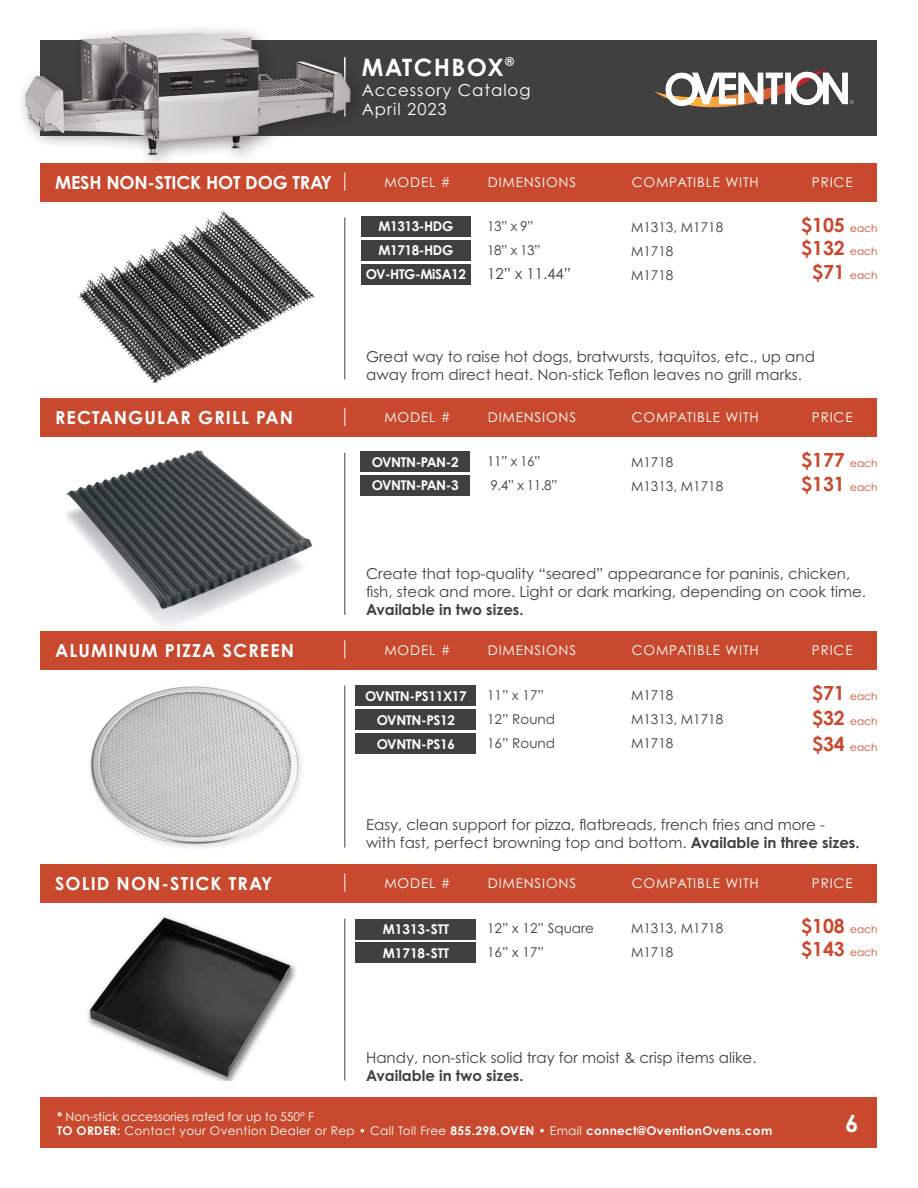
<style>
.page{position:relative;width:918px;height:1188px;background:#fff}
.page>*{position:absolute;margin:0;border:0;box-sizing:border-box;transform-origin:0 0}
.t1{font:700 24px "Century Gothic Pro";letter-spacing:.06em;color:#fff}
.t2{font:700 19.5px "Century Gothic Pro";color:#c9492e}
.t3{font:700 18px "Century Gothic Pro";letter-spacing:.06em;color:#fff}
.t4{font:700 18px "Century Gothic Pro";letter-spacing:-.01em;color:#fff}
.t5{font:16.5px/19.8px "Century Gothic Pro";letter-spacing:.06em;color:#fff}
.t6{font:15px/18px "Century Gothic Pro";color:#404041}
.t7{font:700 15px "Century Gothic Pro";color:#404041}
.t8{font:13.5px "Century Gothic Pro";color:#404041}
.t9{font:13.5px "Century Gothic Pro";letter-spacing:.06em;color:#fff}
.t10{font:700 13.5px "Century Gothic Pro";letter-spacing:-.03em;color:#fff}
.t11{font:700 13.5px "Century Gothic Pro";color:#fff}
.t12{font:12px/14.4px "Century Gothic Pro";letter-spacing:.03em;color:#fff}
.t13{font:10.5px "Century Gothic Pro";color:#c9492e}
.s1{font-weight:400;font-size:10.5px}
.s2{font-weight:700;font-size:19.5px}
.s3{font-weight:700}
</style>
<div class="page">
<div style="left:40px;top:40px;width:838px;height:96px;background:#404041"></div>
<img style="left:654px;top:67px;width:200px;height:41px">
<div style="left:40px;top:1097px;width:838px;height:51px;background:#c9492e"></div>
<div style="left:16px;top:23px;width:353px;height:150px;background:#231f20;opacity:.5"></div>
<img style="left:16px;top:23px;width:342px;height:136px">
<img style="left:90px;top:686px;width:212px;height:162px">
<hr style="left:345px;top:686px;width:1px;height:162px;background:#404041">
<div style="left:40px;top:631px;width:838px;height:38px;background:#c9492e"></div>
<svg style="left:344px;top:641px;width:1px;height:18px"></svg>
<div style="left:356px;top:686px;width:120px;height:20px;background:#404041"></div>
<div style="left:356px;top:709px;width:120px;height:21px;background:#404041"></div>
<div style="left:356px;top:733px;width:120px;height:21px;background:#404041"></div>
<img style="left:79px;top:211px;width:236px;height:173px">
<hr style="left:345px;top:218px;width:1px;height:162px;background:#404041">
<div style="left:40px;top:163px;width:838px;height:38px;background:#c9492e"></div>
<svg style="left:344px;top:172px;width:1px;height:19px"></svg>
<div style="left:361px;top:216px;width:110px;height:21px;background:#404041"></div>
<div style="left:361px;top:240px;width:110px;height:21px;background:#404041"></div>
<img style="left:66px;top:450px;width:246px;height:178px">
<hr style="left:345px;top:453px;width:1px;height:162px;background:#404041">
<div style="left:40px;top:398px;width:838px;height:39px;background:#c9492e"></div>
<svg style="left:344px;top:408px;width:1px;height:18px"></svg>
<div style="left:360px;top:451px;width:110px;height:21px;background:#404041"></div>
<div style="left:360px;top:475px;width:110px;height:21px;background:#404041"></div>
<div style="left:361px;top:264px;width:110px;height:21px;background:#404041"></div>
<img style="left:87px;top:917px;width:209px;height:164px">
<hr style="left:345px;top:919px;width:1px;height:162px;background:#404041">
<div style="left:40px;top:864px;width:838px;height:38px;background:#c9492e"></div>
<svg style="left:344px;top:874px;width:1px;height:18px"></svg>
<div style="left:356px;top:919px;width:120px;height:21px;background:#404041"></div>
<div style="left:356px;top:942px;width:120px;height:21px;background:#404041"></div>
<h1 class="t1" style="left:362px;top:52px;width:154px">MATCHBOX<sup>®</sup></h1>
<p class="t5" style="left:362px;top:80px;width:170px">Accessory Catalog<br>April 2023</p>
<p class="t4" style="left:55px;top:171px;width:278px">MESH NON-STICK HOT DOG TRAY</p>
<p class="t9" style="left:384px;top:174px;width:67px">MODEL #</p>
<p class="t9" style="left:488px;top:174px;width:90px">DIMENSIONS</p>
<p class="t9" style="left:632px;top:174px;width:129px">COMPATIBLE WITH</p>
<p class="t9" style="left:812px;top:174px;width:42px">PRICE</p>
<p class="t2" style="left:801px;top:213px;width:78px">$105 <span class="s1">each</span></p>
<p class="t2" style="left:801px;top:236px;width:78px">$132 <span class="s1">each</span></p>
<p class="t13" style="left:812px;top:269px;width:67px"><span class="s2">$71</span> each</p>
<p class="t8" style="left:487px;top:218px;width:48px">13” x 9”</p>
<p class="t8" style="left:487px;top:242px;width:55px">18” x 13”</p>
<p class="t6" style="left:487px;top:264px;width:86px">12” x 11.44”</p>
<p class="t10" style="left:379px;top:218px;width:76px">M1313-HDG</p>
<p class="t10" style="left:379px;top:242px;width:76px">M1718-HDG</p>
<p class="t8" style="left:631px;top:219px;width:94px">M1313, M1718</p>
<p class="t8" style="left:631px;top:243px;width:44px">M1718</p>
<p class="t8" style="left:631px;top:267px;width:44px">M1718</p>
<p class="t10" style="left:366px;top:266px;width:102px">OV-HTG-MiSA12</p>
<p class="t6" style="left:366px;top:347px;width:450px">Great way to raise hot dogs, bratwursts, taquitos, etc., up and away from direct heat. Non-stick Teflon leaves no grill marks.</p>
<p class="t3" style="left:55px;top:406px;width:240px">RECTANGULAR GRILL PAN</p>
<p class="t9" style="left:384px;top:409px;width:67px">MODEL #</p>
<p class="t9" style="left:488px;top:409px;width:90px">DIMENSIONS</p>
<p class="t9" style="left:632px;top:409px;width:129px">COMPATIBLE WITH</p>
<p class="t9" style="left:812px;top:409px;width:42px">PRICE</p>
<p class="t2" style="left:801px;top:448px;width:78px">$177 <span class="s1">each</span></p>
<p class="t2" style="left:801px;top:471px;width:78px">$131 <span class="s1">each</span></p>
<p class="t8" style="left:487px;top:453px;width:55px">11” x 16”</p>
<p class="t8" style="left:490px;top:477px;width:69px">9.4” x 11.8”</p>
<p class="t10" style="left:372px;top:453px;width:88px">OVNTN-PAN-2</p>
<p class="t10" style="left:372px;top:477px;width:88px">OVNTN-PAN-3</p>
<p class="t8" style="left:631px;top:454px;width:44px">M1718</p>
<p class="t8" style="left:631px;top:478px;width:94px">M1313, M1718</p>
<p class="t6" style="left:366px;top:564px;width:502px">Create that top-quality “seared” appearance for paninis, chicken, fish, steak and more. Light or dark marking, depending on cook time.</p>
<p class="t7" style="left:366px;top:600px;width:159px">Available in two sizes.</p>
<p class="t3" style="left:55px;top:639px;width:241px">ALUMINUM PIZZA SCREEN</p>
<p class="t9" style="left:384px;top:642px;width:67px">MODEL #</p>
<p class="t9" style="left:488px;top:642px;width:90px">DIMENSIONS</p>
<p class="t9" style="left:632px;top:642px;width:129px">COMPATIBLE WITH</p>
<p class="t9" style="left:812px;top:642px;width:42px">PRICE</p>
<p class="t10" style="left:365px;top:688px;width:103px">OVNTN-PS11X17</p>
<p class="t10" style="left:377px;top:711px;width:80px">OVNTN-PS12</p>
<p class="t10" style="left:377px;top:735px;width:80px">OVNTN-PS16</p>
<p class="t13" style="left:812px;top:690px;width:67px"><span class="s2">$71</span> each</p>
<p class="t13" style="left:812px;top:715px;width:67px"><span class="s2">$32</span> each</p>
<p class="t13" style="left:812px;top:741px;width:67px"><span class="s2">$34</span> each</p>
<p class="t8" style="left:487px;top:687px;width:58px">11” x 17”</p>
<p class="t8" style="left:487px;top:711px;width:69px">12” Round</p>
<p class="t8" style="left:487px;top:735px;width:69px">16” Round</p>
<p class="t8" style="left:631px;top:687px;width:44px">M1718</p>
<p class="t8" style="left:631px;top:711px;width:94px">M1313, M1718</p>
<p class="t8" style="left:631px;top:735px;width:44px">M1718</p>
<p class="t3" style="left:55px;top:872px;width:219px">SOLID NON-STICK TRAY</p>
<p class="t6" style="left:366px;top:815px;width:460px">Easy, clean support for pizza, flatbreads, french fries and more -</p>
<p class="t6" style="left:366px;top:833px;width:495px">with fast, perfect browning top and bottom. <span class="s3">Available in three sizes.</span></p>
<p class="t9" style="left:384px;top:875px;width:67px">MODEL #</p>
<p class="t9" style="left:488px;top:875px;width:90px">DIMENSIONS</p>
<p class="t9" style="left:632px;top:875px;width:129px">COMPATIBLE WITH</p>
<p class="t9" style="left:812px;top:875px;width:42px">PRICE</p>
<p class="t11" style="left:383px;top:921px;width:68px">M1313-STT</p>
<p class="t11" style="left:383px;top:944px;width:68px">M1718-STT</p>
<p class="t2" style="left:801px;top:914px;width:78px">$108 <span class="s1">each</span></p>
<p class="t2" style="left:801px;top:937px;width:78px">$143 <span class="s1">each</span></p>
<p class="t8" style="left:487px;top:920px;width:108px">12” x 12” Square</p>
<p class="t8" style="left:487px;top:944px;width:58px">16” x 17”</p>
<p class="t8" style="left:631px;top:920px;width:94px">M1313, M1718</p>
<p class="t8" style="left:631px;top:944px;width:44px">M1718</p>
<p class="t6" style="left:366px;top:1048px;width:392px">Handy, non-stick solid tray for moist &amp; crisp items alike.</p>
<p class="t7" style="left:366px;top:1066px;width:159px">Available in two sizes.</p>
<p class="t12" style="left:57px;top:1109px;width:717px"><span class="s3">*</span> Non-stick accessories rated for up to 550° F<br><span class="s3">TO ORDER:</span> Contact your Ovention Dealer or Rep • Call Toll Free <span class="s3">855.298.OVEN</span> • Email <span class="s3">connect@OventionOvens.com</span></p>
<h1 class="t1" style="left:845px;top:1108px;width:15px">6</h1>
</div>
